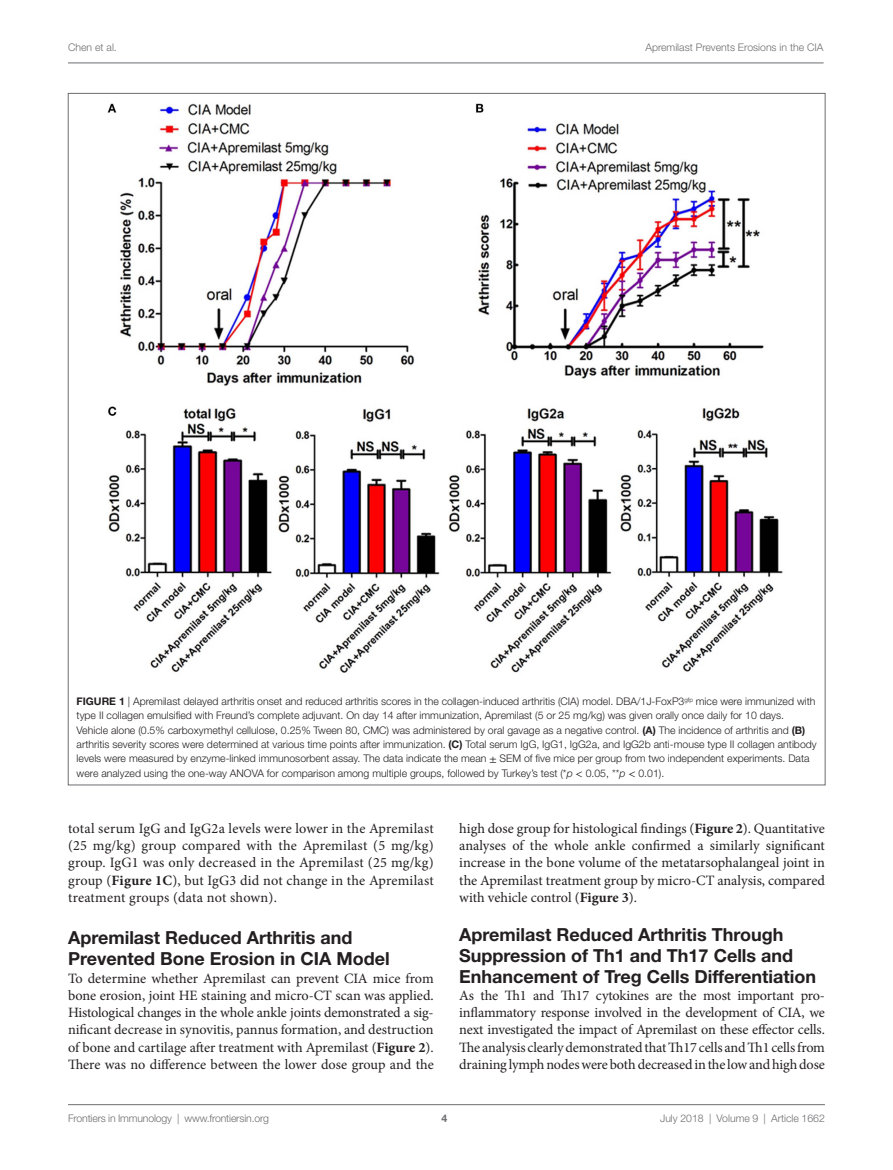
<style>
.page{position:relative;width:893px;height:1170px;background:#fff}
.page>*{position:absolute;margin:0;border:0;box-sizing:border-box;transform-origin:0 0}
.t1{font:700 18px/21px "Helvetica Neue LT Std";color:#231f20}
.t2{font:14.25px/17.2px "Minion Pro";letter-spacing:-.005em;color:#231f20;text-align:justify}
.t3{font:300 10.5px/14.2px "Helvetica Neue LT Std";color:#231f20}
.t4{font:300 10.5px "Helvetica Neue LT Std";color:#6c6d70}
.t5{font:700 10.5px "Helvetica Neue LT Std";color:#6c6d70}
.s1{font-weight:700}
.s2{font-family:"STIX General";font-weight:400}
.s3{font-style:italic}
</style>
<div class="page">
<img style="left:107px;top:103px;width:676px;height:570px">
<hr style="left:68px;top:63px;width:756px;height:1px;background:#6c6d70">
<hr style="left:68px;top:1104px;width:757px;height:1px;background:#6c6d70">
<p class="t4" style="left:68px;top:41px;width:50px">Chen et al.</p>
<p class="t4" style="left:645px;top:41px;width:180px">Apremilast Prevents Erosions in the CIA</p>
<p class="t3" style="left:77px;top:694px;width:742px"><span class="s1">Figure 1</span> | Apremilast delayed arthritis onset and reduced arthritis scores in the collagen-induced arthritis (CIA) model. DBA/1J-FoxP3<sup>gfp</sup> mice were immunized with type II collagen emulsified with Freund’s complete adjuvant. On day 14 after immunization, Apremilast (5 or 25 mg/kg) was given orally once daily for 10 days.<br>Vehicle alone (0.5% carboxymethyl cellulose, 0.25% Tween 80, CMC) was administered by oral gavage as a negative control. <span class="s1">(A)</span> The incidence of arthritis and <span class="s1">(B) </span>arthritis severity scores were determined at various time points after immunization. <span class="s1">(C)</span> Total serum IgG, IgG1, IgG2a, and IgG2b anti-mouse type II collagen antibody levels were measured by enzyme-linked immunosorbent assay. The data indicate the mean <span class="s2">±</span> SEM of five mice per group from two independent experiments. Data were analyzed using the one-way ANOVA for comparison among multiple groups, followed by Turkey’s test (*<span class="s3">p</span> <span class="s2">&lt;</span> 0.05, **<span class="s3">p</span> <span class="s2">&lt;</span> 0.01).</p>
<p class="t2" style="left:68px;top:819px;width:367px">total serum IgG and IgG2a levels were lower in the Apremilast (25 mg/kg) group compared with the Apremilast (5 mg/kg) group. IgG1 was only decreased in the Apremilast (25 mg/kg) group (<span class="s1">Figure 1C</span>), but IgG3 did not change in the Apremilast treatment groups (data not shown).</p>
<p class="t1" style="left:68px;top:927px;width:286px">Apremilast Reduced Arthritis and<br>Prevented Bone Erosion in CIA</p>
<p class="t1" style="left:336px;top:948px;width:55px">Model</p>
<p class="t2" style="left:68px;top:969px;width:367px">To determine whether Apremilast can prevent CIA mice from bone erosion, joint HE staining and micro-CT scan was applied.<br>Histological changes in the whole ankle joints demonstrated a sig&shy;nificant decrease in synovitis, pannus formation, and destruction of bone and cartilage after treatment with Apremilast (<span class="s1">Figure 2</span>).<br>There was no difference between the lower dose group and the</p>
<p class="t2" style="left:459px;top:819px;width:367px">high dose group for histological findings (<span class="s1">Figure 2</span>). Quantitative analyses of the whole ankle confirmed a similarly significant increase in the bone volume of the metatarsophalangeal joint in the Apremilast treatment group by micro-CT analysis, compared with vehicle control (<span class="s1">Figure 3</span>).</p>
<p class="t1" style="left:459px;top:923px;width:358px">Apremilast Reduced Arthritis Through<br>Suppression of Th1 and Th17 Cells and<br>Enhancement of Treg Cells Differentiation</p>
<p class="t2" style="left:459px;top:986px;width:367px">As the Th1 and Th17 cytokines are the most important pro&shy;inflammatory response involved in the development of CIA, we next investigated the impact of Apremilast on these effector cells.<br>The analysis clearly demonstrated that Th17 cells and Th1 cells from draining lymph nodes were both decreased in the low and high dose</p>
<p class="t4" style="left:68px;top:1111px;width:203px">Frontiers in Immunology | www.frontiersin.org</p>
<p class="t4" style="left:660px;top:1111px;width:166px">July 2018 | Volume 9 | Article 1662</p>
<p class="t5" style="left:441px;top:1111px;width:7px">4</p>
</div>
